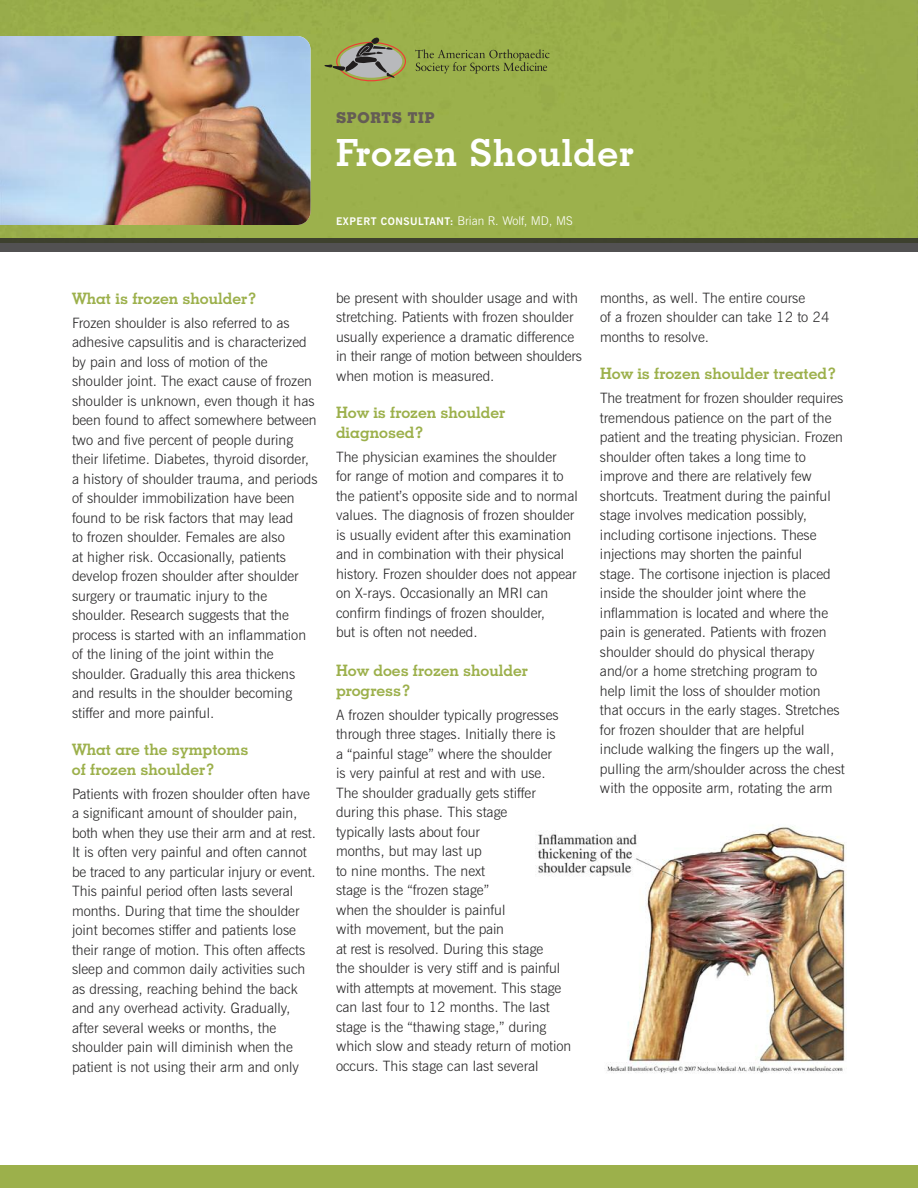
<style>
.page{position:relative;width:918px;height:1188px;background:#fff}
.page>*{position:absolute;margin:0;border:0;box-sizing:border-box;transform-origin:0 0}
.t1{font:700 37.5px "Geometric Slab 703 BT";letter-spacing:.025em;color:#fff}
.t2{font:700 15.75px/19.5px "Geometric Slab 703 BT";color:#9cb04b}
.t3{font:700 15px "Geometric Slab 703 BT Xtra";letter-spacing:.05em;color:#645c55}
.t4{font:300 14.25px/19.5px "News Gothic BT";color:#272627}
.t5{font:700 10.5px "News Gothic BT";letter-spacing:.05em;color:#fff}
.s1{font-weight:300;font-size:12px}
</style>
<div class="page">
<img style="left:538px;top:825px;width:308px;height:248px">
<div style="left:0;top:1166px;width:918px;height:22px;background:#9cb04b"></div>
<div style="left:0;top:0;width:918px;height:238px;background:#9cb14c"></div>
<div style="left:0;top:243px;width:918px;height:9px;background:#525152"></div>
<div style="left:0;top:238px;width:918px;height:5px;background:#3e412e"></div>
<img style="left:0;top:36px;width:310px;height:189px">
<div style="left:340px;top:45px;width:62px;height:33px;background:#b8b9bc;border-radius:50%"></div>
<div style="left:336px;top:42px;width:70px;height:39px;border:1px solid #ee3e34;border-radius:50%"></div>
<svg style="left:324px;top:38px;width:71px;height:40px"></svg>
<svg style="left:415px;top:49px;width:135px;height:25px;background:#894"></svg>
<p class="t3" style="left:336px;top:112px;width:100px">SPORTS TIP</p>
<h1 class="t1" style="left:336px;top:139px;width:300px">Frozen Shoulder</h1>
<p class="t5" style="left:336px;top:217px;width:238px">EXPERT CONSULTANT: <span class="s1">Brian R. Wolf, MD, MS</span></p>
<p class="t2" style="left:72px;top:290px;width:186px">What is frozen shoulder?</p>
<p class="t4" style="left:72px;top:314px;width:247px">Frozen shoulder is also referred to as adhesive capsulitis and is characterized by pain and loss of motion of the shoulder joint. The exact cause of frozen shoulder is unknown, even though it has been found to affect somewhere between two and five percent of people during their lifetime. Diabetes, thyroid disorder, a history of shoulder trauma, and periods of shoulder immobilization have been found to be risk factors that may lead<br>to frozen shoulder. Females are also<br>at higher risk. Occasionally, patients develop frozen shoulder after shoulder surgery or traumatic injury to the shoulder. Research suggests that the process is started with an inflammation of the lining of the joint within the shoulder. Gradually this area thickens and results in the shoulder becoming stiffer and more painful.</p>
<p class="t2" style="left:72px;top:742px;width:178px">What are the symptoms of frozen shoulder?</p>
<p class="t4" style="left:72px;top:785px;width:246px">Patients with frozen shoulder often have a significant amount of shoulder pain, both when they use their arm and at rest.<br>It is often very painful and often cannot be traced to any particular injury or event.<br>This painful period often lasts several months. During that time the shoulder joint becomes stiffer and patients lose their range of motion. This often affects sleep and common daily activities such as dressing, reaching behind the back and any overhead activity. Gradually, after several weeks or months, the shoulder pain will diminish when the patient is not using their arm and only</p>
<p class="t4" style="left:336px;top:289px;width:247px">be present with shoulder usage and with stretching. Patients with frozen shoulder usually experience a dramatic difference in their range of motion between shoulders when motion is measured.</p>
<p class="t2" style="left:336px;top:405px;width:171px">How is frozen shoulder diagnosed?</p>
<p class="t4" style="left:336px;top:448px;width:243px">The physician examines the shoulder<br>for range of motion and compares it to the patient’s opposite side and to normal values. The diagnosis of frozen shoulder is usually evident after this examination and in combination with their physical history. Frozen shoulder does not appear on X-rays. Occasionally an MRI can confirm findings of frozen shoulder,<br>but is often not needed.</p>
<p class="t2" style="left:336px;top:663px;width:194px">How does frozen shoulder progress?</p>
<p class="t4" style="left:336px;top:706px;width:237px">A frozen shoulder typically progresses through three stages. Initially there is<br>a “painful stage” where the shoulder<br>is very painful at rest and with use.<br>The shoulder gradually gets stiffer during this phase. This stage<br>typically lasts about four<br>months, but may last up<br>to nine months. The next<br>stage is the “frozen stage”<br>when the shoulder is painful<br>with movement, but the pain<br>at rest is resolved. During this stage<br>the shoulder is very stiff and is painful with attempts at movement. This stage can last four to 12 months. The last stage is the “thawing stage,” during which slow and steady return of motion occurs. This stage can last several</p>
<p class="t4" style="left:600px;top:289px;width:231px">months, as well. The entire course<br>of a frozen shoulder can take 12 to 24 months to resolve.</p>
<p class="t2" style="left:600px;top:366px;width:238px">How is frozen shoulder treated?</p>
<p class="t4" style="left:600px;top:390px;width:246px">The treatment for frozen shoulder requires tremendous patience on the part of the patient and the treating physician. Frozen shoulder often takes a long time to improve and there are relatively few shortcuts. Treatment during the painful stage involves medication possibly, including cortisone injections. These injections may shorten the painful<br>stage. The cortisone injection is placed inside the shoulder joint where the inflammation is located and where the pain is generated. Patients with frozen shoulder should do physical therapy and/or a home stretching program to help limit the loss of shoulder motion that occurs in the early stages. Stretches for frozen shoulder that are helpful include walking the fingers up the wall, pulling the arm/shoulder across the chest with the opposite arm, rotating the arm</p>
</div>
